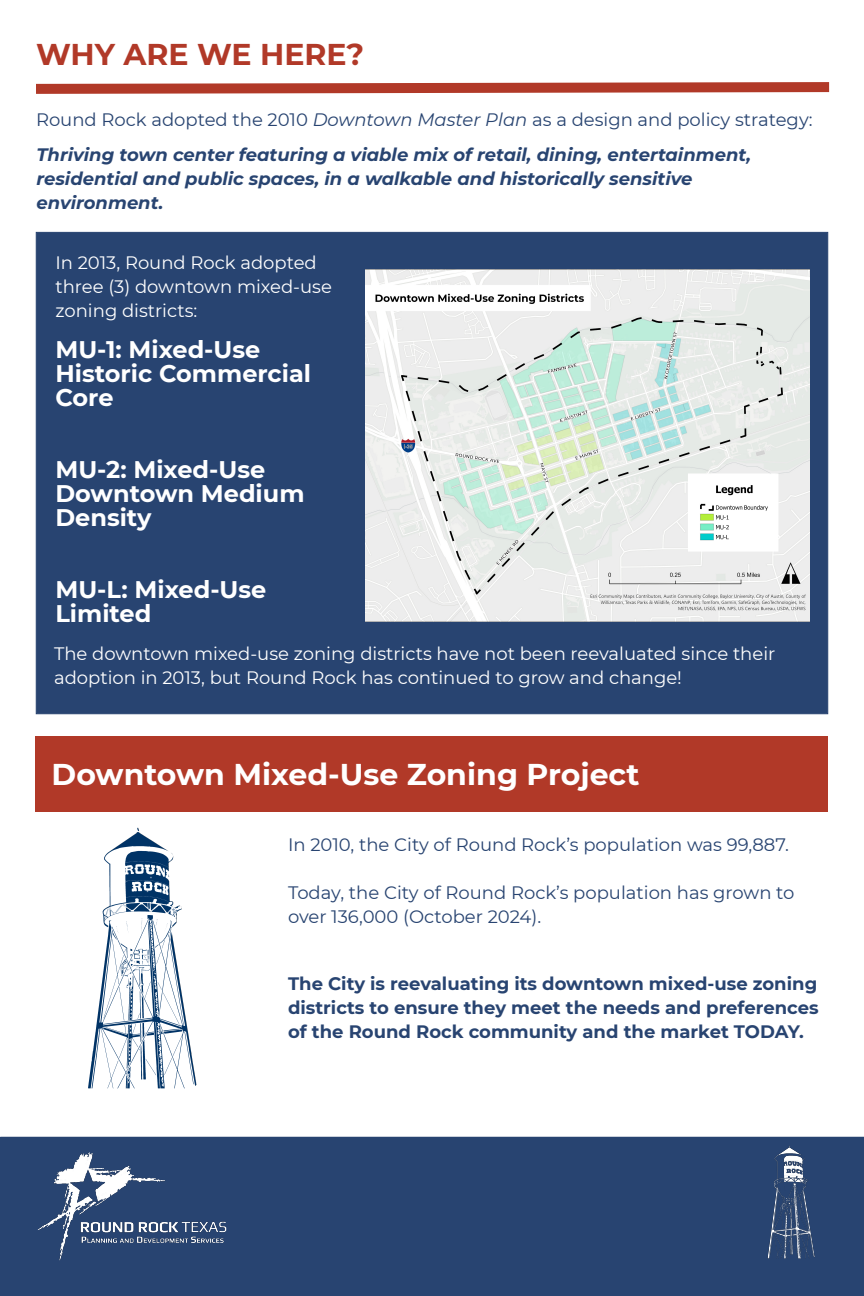
<style>
.page{position:relative;width:864px;height:1296px;background:#fff}
.page>*{position:absolute;margin:0;border:0;box-sizing:border-box;transform-origin:0 0}
.t1{font:700 30px "Montserrat";color:#fff}
.t2{font:700 30px "Montserrat";color:#b13928}
.t3{font:700 24px/24px "Montserrat";color:#fff}
.t4{font:18px/24px "Montserrat";color:#284471}
.t5{font:18px/24px "Montserrat";color:#fff}
.t6{font:italic 700 18px "Montserrat";color:#284471}
.t7{font:700 18px/24px "Montserrat";color:#284471;text-align:justify}
.s1{font-style:italic}
</style>
<div class="page">
<div style="left:1px;top:1137px;width:863px;height:159px;background:#284471"></div>
<div style="left:35px;top:736px;width:793px;height:76px;background:#b13928"></div>
<div style="left:36px;top:232px;width:792px;height:482px;background:#284471;border:1px solid #284471"></div>
<svg style="left:36px;top:82px;width:794px;height:12px;background:#bd594b"></svg>
<img style="left:366px;top:270px;width:444px;height:352px">
<img style="left:88px;top:827px;width:109px;height:262px">
<img style="left:36px;top:1152px;width:192px;height:109px">
<img style="left:755px;top:1139px;width:73px;height:122px">
<p class="t2" style="left:36px;top:33px;width:330px">WHY ARE WE HERE?</p>
<p class="t4" style="left:36px;top:107px;width:778px">Round Rock adopted the 2010 <span class="s1">Downtown Master Plan</span> as a design and policy strategy:</p>
<p class="t6" style="left:37px;top:142px;width:716px">Thriving town center featuring a viable mix of retail, dining, entertainment,</p>
<p class="t6" style="left:37px;top:166px;width:658px">residential and public spaces, in a walkable and historically sensitive</p>
<p class="t6" style="left:37px;top:190px;width:128px">environment.</p>
<p class="t5" style="left:55px;top:250px;width:278px">In 2013, Round Rock adopted three (3) downtown mixed-use zoning districts:</p>
<p class="t3" style="left:55px;top:336px;width:206px">MU-1: Mixed-Use</p>
<p class="t3" style="left:55px;top:360px;width:257px">Historic Commercial<br>Core</p>
<p class="t3" style="left:55px;top:456px;width:211px">MU-2: Mixed-Use</p>
<p class="t3" style="left:55px;top:480px;width:251px">Downtown Medium<br>Density</p>
<p class="t3" style="left:55px;top:576px;width:212px">MU-L: Mixed-Use</p>
<p class="t3" style="left:55px;top:600px;width:97px">Limited</p>
<p class="t5" style="left:54px;top:641px;width:723px">The downtown mixed-use zoning districts have not been reevaluated since their</p>
<p class="t5" style="left:54px;top:665px;width:629px">adoption in 2013, but Round Rock has continued to grow and change!</p>
<p class="t1" style="left:52px;top:753px;width:590px">Downtown Mixed-Use Zoning Project</p>
<p class="t4" style="left:288px;top:832px;width:502px">In 2010, the City of Round Rock’s population was 99,887.</p>
<p class="t4" style="left:288px;top:880px;width:508px">Today, the City of Round Rock’s population has grown to over 136,000 (October 2024).</p>
<p class="t7" style="left:288px;top:971px;width:532px">The City is reevaluating its downtown mixed-use zoning districts to ensure they meet the needs and preferences of the Round Rock community and the market TODAY.</p>
</div>
